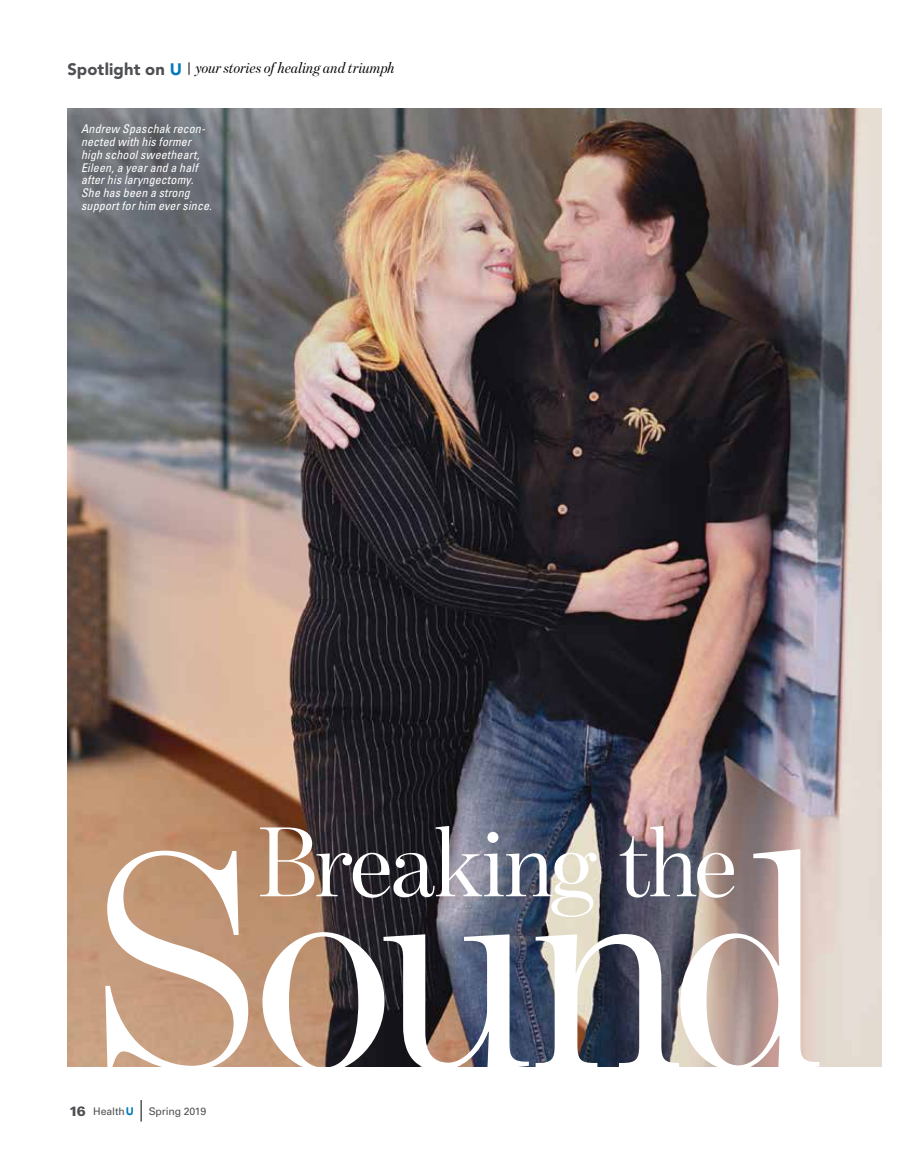
<style>
.page{position:relative;width:918px;height:1175px;background:#fff}
.page>*{position:absolute;margin:0;border:0;box-sizing:border-box;transform-origin:0 0}
.t1{font:312px "Benton Mod Disp";letter-spacing:-.015em;color:#fff}
.t2{font:100.5px "Benton Mod Disp";letter-spacing:-.015em;color:#fff}
.t3{font:italic 15.75px "Benton Mod Disp";color:#000}
.t4{font:italic condensed 12px/12.8px "Univers LT Std";letter-spacing:.01em;color:#fff}
.t5{font:10.5px "Univers LT Std";letter-spacing:-.01em;color:#4e4f53}
.s1{font-family:"Avenir LT Std";font-weight:900;font-style:normal;font-size:16.5px;color:#4e4f53}
.s2{font-family:"Avenir LT Std";font-weight:900;font-style:normal;font-size:16.5px;color:#007abd}
.s3{font-weight:900;font-size:13.5px}
.s4{font-family:"Avenir LT Std";font-weight:900;font-size:10.8px;color:#007abd}
</style>
<div class="page">
<img style="left:68px;top:108px;width:814px;height:958px">
<svg style="left:141px;top:1100px;width:1px;height:21px"></svg>
<svg style="left:189px;top:62px;width:1px;height:13px"></svg>
<h3 class="t3" style="left:68px;top:59px;width:329px"><span class="s1">Spotlight on</span> <span class="s2">U</span> your stories of healing and triumph</h3>
<p class="t4" style="left:81px;top:123px;width:132px">Andrew Spaschak recon&shy;nected with his former high school sweetheart,<br>Eileen, a year and a half after his laryngectomy.<br>She has been a strong support for him ever since.</p>
<h2 class="t2" style="left:259px;top:807px;width:479px">Breaking the</h2>
<h1 class="t1" style="left:93px;top:790px;width:730px">Sound</h1>
<p class="t5" style="left:69px;top:1104px;width:66px"><span class="s3">16</span> Health<span class="s4">U</span></p>
<p class="t5" style="left:149px;top:1104px;width:59px">Spring 2019</p>
</div>
